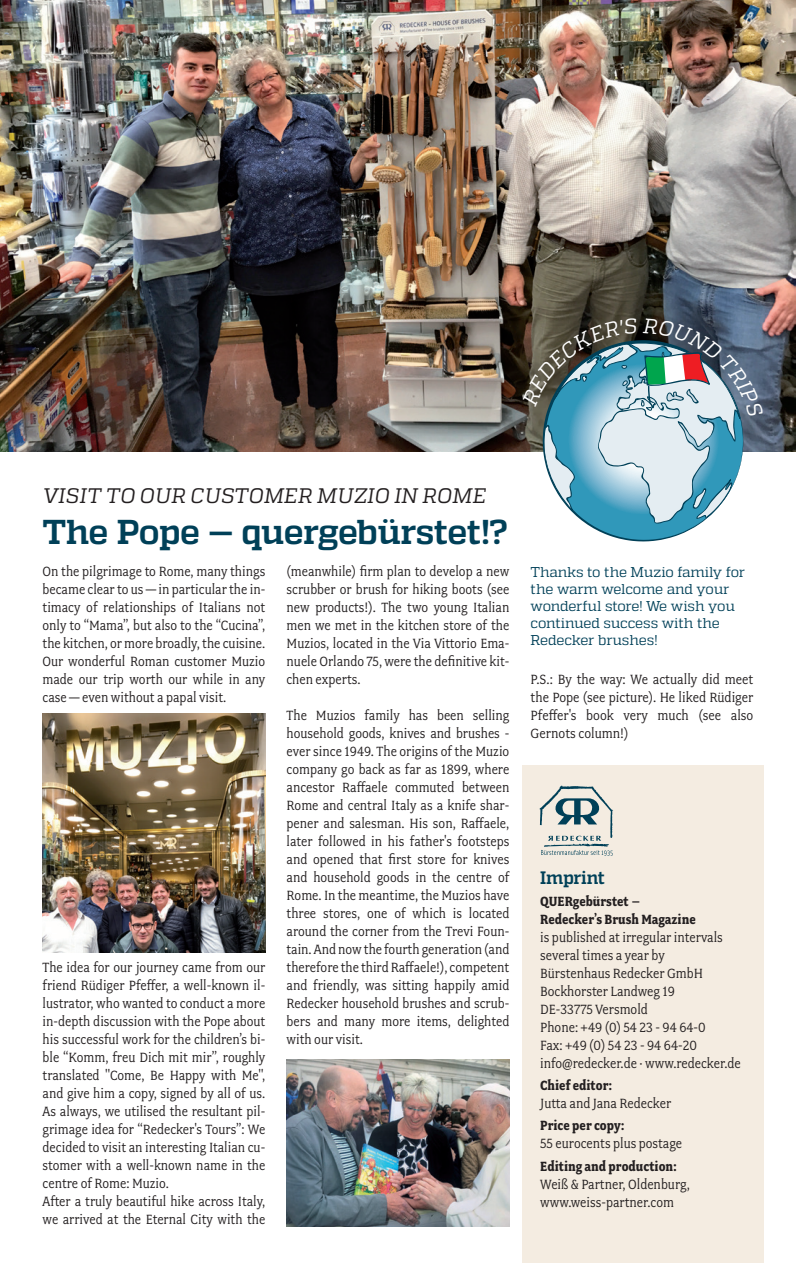
<style>
.page{position:relative;width:796px;height:1263px;background:#fff}
.page>*{position:absolute;margin:0;border:0;box-sizing:border-box;transform-origin:0 0}
.t1{font:700 34.5px "Quadon";letter-spacing:-.01em;color:#004058}
.t2{font:italic 21px "Quadon";letter-spacing:.01em;color:#231f20}
.t3{font:700 18px "Quadon";color:#004058;scale:.95 1}
.t4{font:15px/18px "Fairplex Narrow";color:#231f20;text-align:justify}
.t5{font:700 15px/18px "Fairplex Narrow";color:#231f20}
.t6{font:14.25px/17.1px "Quadon";letter-spacing:-.015em;color:#004058}
</style>
<div class="page">
<div style="left:522px;top:765px;width:241px;height:498px;background:#f4ece1"></div>
<svg style="left:539px;top:785px;width:74px;height:71px"></svg>
<img style="left:0;top:0;width:795px;height:451px">
<img style="left:286px;top:1059px;width:223px;height:167px">
<img style="left:43px;top:713px;width:222px;height:239px">
<svg style="left:521px;top:318px;width:242px;height:223px"></svg>
<h2 class="t2" style="left:43px;top:483px;width:445px">VISIT TO OUR CUSTOMER MUZIO IN ROME</h2>
<h1 class="t1" style="left:43px;top:512px;width:466px">The Pope — quergebürstet!?</h1>
<p class="t4" style="left:43px;top:562px;width:224px">On the pilgrimage to Rome, many things became clear to us — in particular the in&shy;timacy of relationships of Italians not only to “Mama”, but also to the “Cucina”, the kitchen, or more broadly, the cuisine.<br>Our wonderful Roman customer Muzio made our trip worth our while in any case — even without a papal visit.</p>
<p class="t4" style="left:286px;top:562px;width:224px">(meanwhile) firm plan to develop a new scrubber or brush for hiking boots (see new products!). The two young Italian men we met in the kitchen store of the Muzios, located in the Via Vittorio Ema&shy;nuele Orlando 75, were the definitive kit&shy;chen experts.</p>
<p class="t4" style="left:286px;top:706px;width:224px">The Muzios family has been selling household goods, knives and brushes - ever since 1949. The origins of the Muzio company go back as far as 1899, where ancestor Raffaele commuted between Rome and central Italy as a knife shar&shy;pener and salesman. His son, Raffaele, later followed in his father's footsteps and opened that first store for knives and household goods in the centre of Rome. In the meantime, the Muzios have three stores, one of which is located around the corner from the Trevi Foun&shy;tain. And now the fourth generation (and therefore the third Raffaele!), competent and friendly, was sitting happily amid Redecker household brushes and scrub&shy;bers and many more items, delighted with our visit.</p>
<p class="t4" style="left:43px;top:958px;width:224px;text-align:left">The idea for our journey came from our friend Rüdiger Pfeffer, a well-known il&shy;lustrator, who wanted to conduct a more in-depth discussion with the Pope about his successful work for the children’s bi&shy;ble “Komm, freu Dich mit mir”, roughly translated "Come, Be Happy with Me", and give him a copy, signed by all of us.<br>As always, we utilised the resultant pil&shy;grimage idea for “Redecker's Tours”: We decided to visit an interesting Italian cu&shy;stomer with a well-known name in the centre of Rome: Muzio.<br>After a truly beautiful hike across Italy, we arrived at the Eternal City with the</p>
<p class="t6" style="left:530px;top:563px;width:216px">Thanks to the Muzio family for the warm welcome and your wonderful store! We wish you continued success with the<br>Redecker brushes!</p>
<p class="t4" style="left:530px;top:670px;width:224px">P.S.: By the way: We actually did meet the Pope (see picture). He liked Rüdiger Pfeffer's book very much (see also Gernots column!)</p>
<p class="t3" style="left:540px;top:867px;width:70px">Imprint</p>
<p class="t5" style="left:540px;top:892px;width:157px">QUERgebürstet –<br>Redecker’s Brush Magazine</p>
<p class="t4" style="left:540px;top:928px;width:202px;text-align:left">is published at irregular intervals several times a year by<br>Bürstenhaus Redecker GmbH<br>Bockhorster Landweg 19<br>DE-33775 Versmold<br>Phone: +49 (0) 54 23 - 94 64-0<br>Fax: +49 (0) 54 23 - 94 64-20 info@redecker.de · www.redecker.de</p>
<p class="t5" style="left:540px;top:1076px;width:73px">Chief editor:</p>
<p class="t4" style="left:540px;top:1094px;width:132px">Jutta and Jana Redecker</p>
<p class="t5" style="left:540px;top:1116px;width:86px">Price per copy:</p>
<p class="t4" style="left:540px;top:1134px;width:143px">55 eurocents plus postage</p>
<p class="t5" style="left:540px;top:1157px;width:138px">Editing and production:</p>
<p class="t4" style="left:540px;top:1175px;width:151px">Weiß &amp; Partner, Oldenburg, www.weiss-partner.com</p>
</div>
